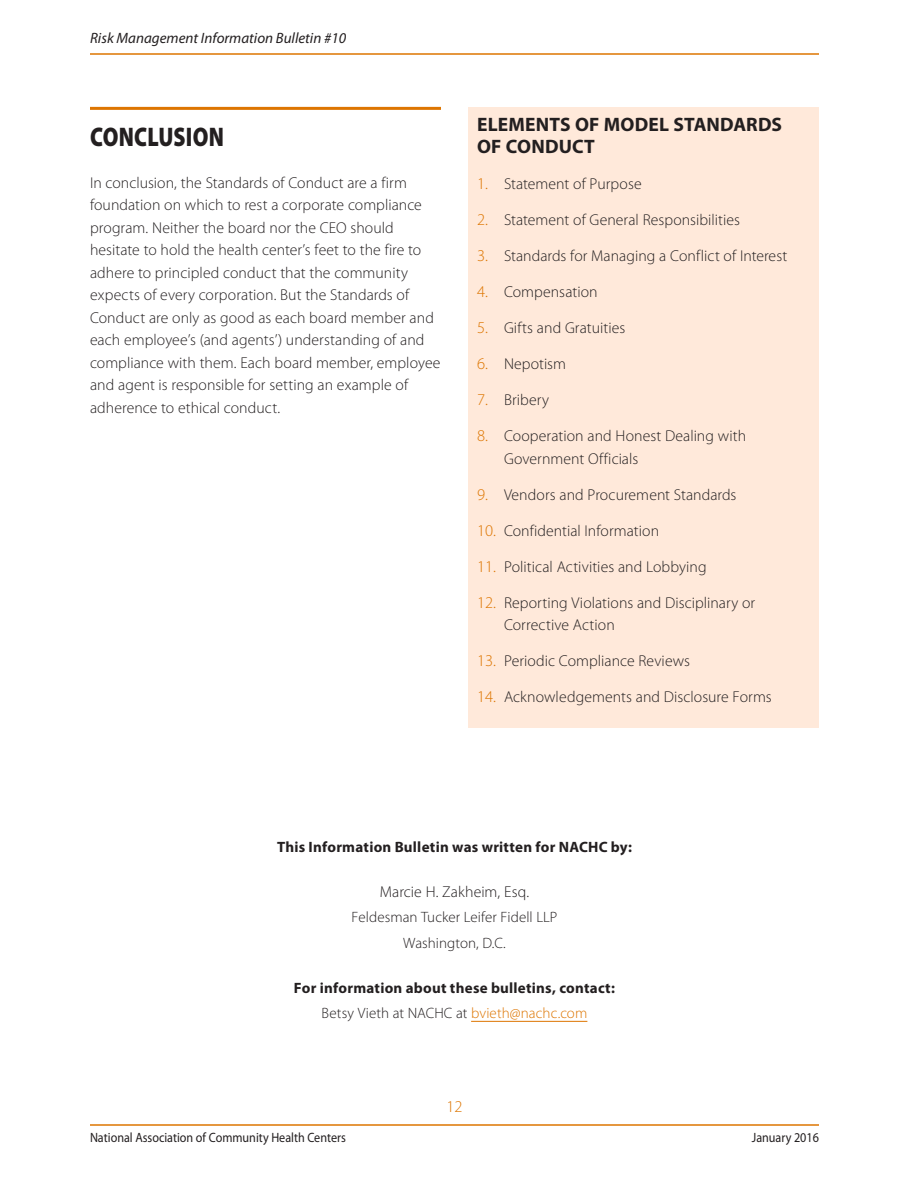
<style>
.page{position:relative;width:918px;height:1188px;background:#fff}
.page>*{position:absolute;margin:0;border:0;box-sizing:border-box;transform-origin:0 0}
.Hd1{font:900 27px "Myriad Pro";letter-spacing:.01em;color:#231f20;scale:.8 1}
.t1{font:700 19.5px/22.5px "Myriad Pro";letter-spacing:.01em;color:#231f20}
.t2{font:300 16.5px "Myriad Pro";color:#dd7500}
.Body_text{font:300 15.75px/22.5px "Myriad Pro";letter-spacing:.005em;color:#231f20}
.Body_text_bul_123{font:300 15.75px/22.5px "Myriad Pro";letter-spacing:.005em;color:#231f20}
.Body_text-2{font:700 15px/25.5px "Myriad Pro";letter-spacing:.015em;color:#231f20;text-align:center}
.Body_text-3{font:300 15px "Myriad Pro";letter-spacing:.005em;color:#231f20}
.t3{font:italic 15px "Myriad Pro";color:#231f20}
.t4{font:13.5px "Myriad Pro";color:#231f20;scale:.9 1}
.s1{font-size:16.5px;color:#dd7500}
.s2{font-weight:300}
.s3{font-weight:300;color:#dd7500}
</style>
<div class="page">
<hr style="left:471px;top:1021px;width:116px;height:1px;background:#dd7500">
<hr style="left:90px;top:107px;width:351px;height:3px;background:#dd7500">
<div style="left:468px;top:107px;width:351px;height:620px;background:#ffe9da"></div>
<hr style="left:90px;top:53px;width:729px;height:2px;background:#dd7500">
<hr style="left:90px;top:1124px;width:729px;height:2px;background:#dd7500">
<p class="t3" style="left:90px;top:28px;width:258px">Risk Management Information Bulletin #10</p>
<p class="Hd1" style="left:90px;top:119px;width:169px">CONCLUSION</p>
<p class="Body_text" style="left:90px;top:171px;width:352px">In conclusion, the Standards of Conduct are a firm foundation on which to rest a corporate compliance program. Neither the board nor the CEO should hesitate to hold the health center’s feet to the fire to adhere to principled conduct that the community expects of every corporation. But the Standards of Conduct are only as good as each board member and each employee’s (and agents’) understanding of and compliance with them. Each board member, employee and agent is responsible for setting an example of adherence to ethical conduct.</p>
<p class="t1" style="left:477px;top:112px;width:307px">ELEMENTS OF MODEL STANDARDS<br>OF CONDUCT</p>
<p class="Body_text_bul_123" style="left:477px;top:172px;width:166px"><span class="s1">1.</span> Statement of Purpose</p>
<p class="Body_text_bul_123" style="left:477px;top:208px;width:265px"><span class="s1">2.</span> Statement of General Responsibilities</p>
<p class="Body_text_bul_123" style="left:477px;top:244px;width:312px"><span class="s1">3.</span> Standards for Managing a Conflict of Interest</p>
<p class="Body_text_bul_123" style="left:477px;top:280px;width:122px"><span class="s1">4.</span> Compensation</p>
<p class="Body_text_bul_123" style="left:477px;top:316px;width:150px"><span class="s1">5.</span> Gifts and Gratuities</p>
<p class="Body_text_bul_123" style="left:477px;top:352px;width:91px"><span class="s1">6.</span> Nepotism</p>
<p class="Body_text_bul_123" style="left:477px;top:388px;width:74px"><span class="s1">7.</span> Bribery</p>
<p class="Body_text_bul_123" style="left:504px;top:424px;width:244px;text-indent:-27px"><span class="s1">8.</span> Cooperation and Honest Dealing with<br>Government Officials</p>
<p class="Body_text_bul_123" style="left:477px;top:483px;width:261px"><span class="s1">9.</span> Vendors and Procurement Standards</p>
<p class="Body_text_bul_123" style="left:477px;top:519px;width:184px"><span class="s1">10.</span> Confidential Information</p>
<p class="Body_text_bul_123" style="left:477px;top:555px;width:231px"><span class="s1">11.</span> Political Activities and Lobbying</p>
<p class="Body_text_bul_123" style="left:504px;top:591px;width:253px;text-indent:-27px"><span class="s1">12.</span> Reporting Violations and Disciplinary or<br>Corrective Action</p>
<p class="Body_text_bul_123" style="left:477px;top:649px;width:215px"><span class="s1">13.</span> Periodic Compliance Reviews</p>
<p class="Body_text_bul_123" style="left:477px;top:685px;width:296px"><span class="s1">14.</span> Acknowledgements and Disclosure Forms</p>
<p class="Body_text-2" style="left:277px;top:834px;width:356px">This Information Bulletin was written for NACHC by:</p>
<p class="Body_text" style="left:380px;top:880px;width:151px">Marcie H. Zakheim, Esq.</p>
<p class="Body_text-3" style="left:352px;top:908px;width:207px">Feldesman Tucker Leifer Fidell LLP</p>
<p class="Body_text-3" style="left:403px;top:934px;width:104px">Washington, D.C.</p>
<p class="Body_text-2" style="left:294px;top:975px;width:322px">For information about these bulletins, contact:<br><span class="s2">Betsy Vieth at NACHC at</span> <span class="s3">bvieth@nachc.com</span></p>
<p class="t2" style="left:446px;top:1096px;width:18px">12</p>
<p class="t4" style="left:90px;top:1129px;width:286px">National Association of Community Health Centers</p>
<p class="t4" style="left:752px;top:1129px;width:76px">January 2016</p>
</div>
